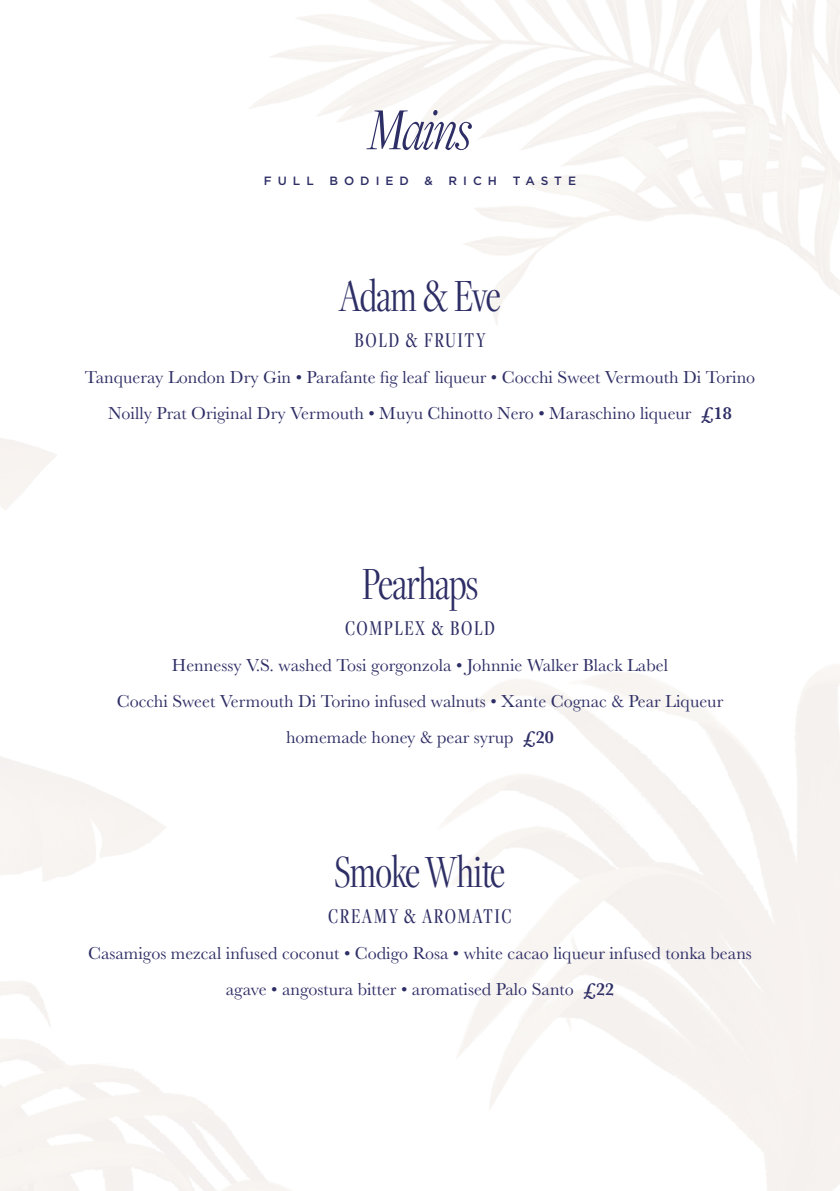
<style>
.page{position:relative;width:840px;height:1191px;background:#fff}
.page>*{position:absolute;margin:0;border:0;box-sizing:border-box;transform-origin:0 0}
.t1{font:italic 300 62px "Freight Disp Cmp Pro";letter-spacing:-.035em;color:#2e2e66}
.t2{font:300 48px "Freight Disp Cmp Pro";letter-spacing:-.02em;color:#2e2e66}
.t3{font:22px "Freight Disp Cmp Pro";letter-spacing:.07em;color:#2e2e66}
.t4{font:18px/36px "Baskerville";color:#2e2e66;text-align:center}
.t5{font:500 12px "Gotham";letter-spacing:.5em;color:#2e2e66}
.s1{font-weight:600}
</style>
<div class="page">
<p class="t1" style="left:368px;top:90px;width:105px">Mains</p>
<p class="t5" style="left:264px;top:173px;width:51px">FULL</p>
<p class="t5" style="left:329px;top:173px;width:81px">BODIED</p>
<p class="t5" style="left:424px;top:173px;width:10px">&amp;</p>
<p class="t5" style="left:448px;top:173px;width:50px">RICH</p>
<p class="t5" style="left:512px;top:173px;width:65px">TASTE</p>
<p class="t2" style="left:339px;top:265px;width:164px">Adam &amp; Eve</p>
<p class="t3" style="left:354px;top:325px;width:132px">BOLD &amp; FRUITY</p>
<p class="t4" style="left:85px;top:359px;width:671px">Tanqueray London Dry Gin • Parafante fig leaf liqueur • Cocchi Sweet Vermouth Di Torino</p>
<p class="t4" style="left:108px;top:395px;width:625px">Noilly Prat Original Dry Vermouth • Muyu Chinotto Nero • Maraschino liqueur <span class="s1">£18</span></p>
<p class="t2" style="left:361px;top:553px;width:118px">Pearhaps</p>
<p class="t3" style="left:345px;top:613px;width:151px">COMPLEX &amp; BOLD</p>
<p class="t4" style="left:172px;top:647px;width:497px">Hennessy V.S. washed Tosi gorgonzola • Johnnie Walker Black Label</p>
<p class="t4" style="left:117px;top:683px;width:607px">Cocchi Sweet Vermouth Di Torino infused walnuts • Xante Cognac &amp; Pear Liqueur</p>
<p class="t4" style="left:286px;top:719px;width:269px">homemade honey &amp; pear syrup <span class="s1">£20</span></p>
<p class="t2" style="left:334px;top:841px;width:173px">Smoke White</p>
<p class="t3" style="left:328px;top:901px;width:185px">CREAMY &amp; AROMATIC</p>
<p class="t4" style="left:88px;top:935px;width:665px">Casamigos mezcal infused coconut • Codigo Rosa • white cacao liqueur infused tonka beans agave • angostura bitter • aromatised Palo Santo <span class="s1">£22</span></p>
</div>
